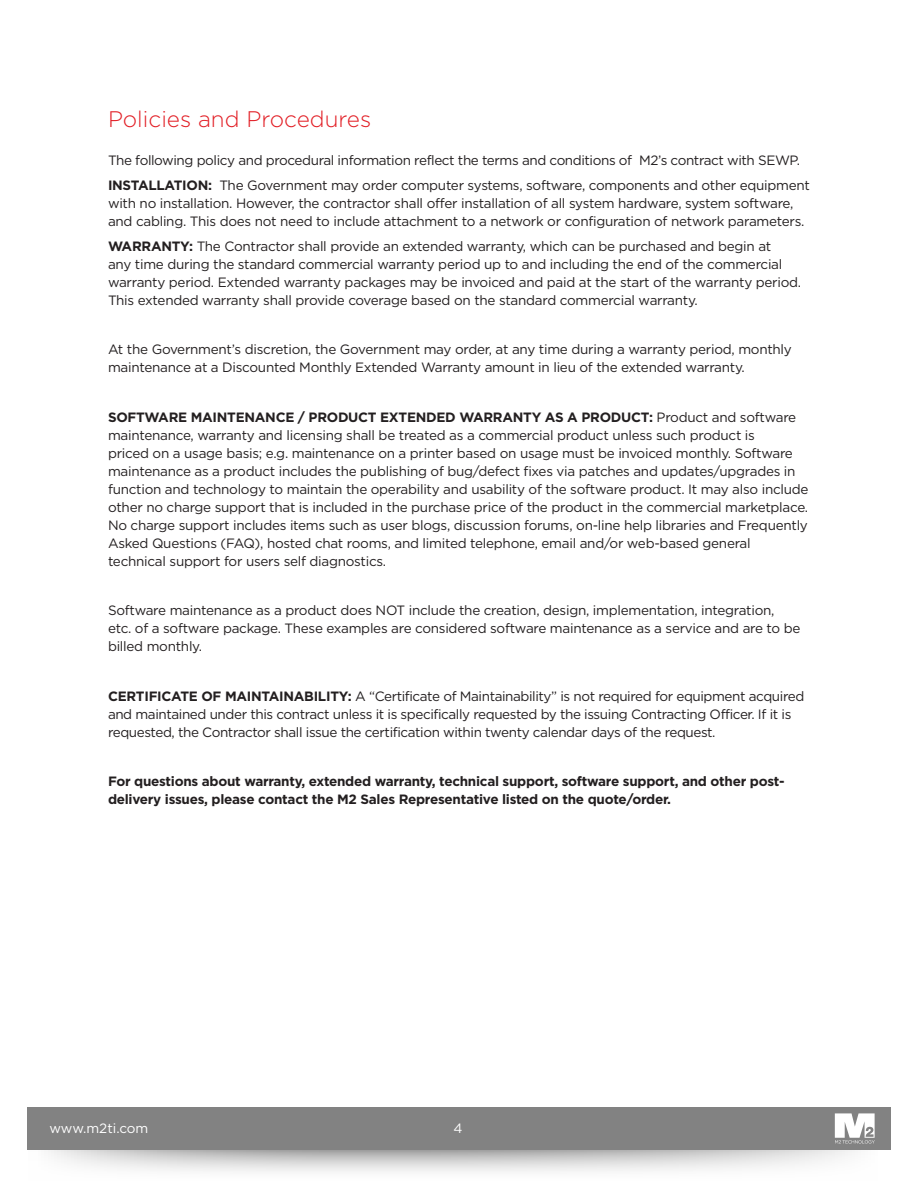
<style>
.page{position:relative;width:918px;height:1188px;background:#fff}
.page>*{position:absolute;margin:0;border:0;box-sizing:border-box;transform-origin:0 0}
.t1{font:300 22.5px "Gotham HTF";color:#e21f26}
.t2{font:13.5px/18px "Gotham HTF";letter-spacing:-.02em;color:#231f20}
.t3{font:700 13.5px/18px "Gotham HTF";letter-spacing:-.02em;color:#231f20}
.t4{font:13.5px "Gotham HTF";color:#fff}
.s1{font-weight:700}
</style>
<div class="page">
<svg style="left:48px;top:1150px;width:807px;height:22px"></svg>
<div style="left:27px;top:1107px;width:864px;height:43px;background:#828282"></div>
<svg style="left:835px;top:1113px;width:40px;height:31px"></svg>
<h1 class="t1" style="left:108px;top:107px;width:265px">Policies and Procedures</h1>
<p class="t2" style="left:108px;top:148px;width:704px;line-height:24.8px">The following policy and procedural information reflect the terms and conditions of M2’s contract with SEWP.<br><span class="s1">INSTALLATION:</span> The Government may order computer systems, software, components and other equipment</p>
<p class="t2" style="left:108px;top:194px;width:698px">with no installation. However, the contractor shall offer installation of all system hardware, system software, and cabling. This does not need to include attachment to a network or configuration of network parameters.</p>
<p class="t2" style="left:108px;top:237px;width:695px"><span class="s1">WARRANTY:</span> The Contractor shall provide an extended warranty, which can be purchased and begin at<br>any time during the standard commercial warranty period up to and including the end of the commercial warranty period. Extended warranty packages may be invoiced and paid at the start of the warranty period.<br>This extended warranty shall provide coverage based on the standard commercial warranty.</p>
<p class="t2" style="left:108px;top:340px;width:685px">At the Government’s discretion, the Government may order, at any time during a warranty period, monthly maintenance at a Discounted Monthly Extended Warranty amount in lieu of the extended warranty.</p>
<p class="t2" style="left:108px;top:408px;width:702px"><span class="s1">SOFTWARE MAINTENANCE / PRODUCT EXTENDED WARRANTY AS A PRODUCT:</span> Product and software maintenance, warranty and licensing shall be treated as a commercial product unless such product is<br>priced on a usage basis; e.g. maintenance on a printer based on usage must be invoiced monthly. Software maintenance as a product includes the publishing of bug/defect fixes via patches and updates/upgrades in function and technology to maintain the operability and usability of the software product. It may also include other no charge support that is included in the purchase price of the product in the commercial marketplace.<br>No charge support includes items such as user blogs, discussion forums, on-line help libraries and Frequently Asked Questions (FAQ), hosted chat rooms, and limited telephone, email and/or web-based general technical support for users self diagnostics.</p>
<p class="t2" style="left:108px;top:601px;width:694px">Software maintenance as a product does NOT include the creation, design, implementation, integration, etc. of a software package. These examples are considered software maintenance as a service and are to be billed monthly.</p>
<p class="t2" style="left:108px;top:687px;width:698px"><span class="s1">CERTIFICATE OF MAINTAINABILITY:</span> A “Certificate of Maintainability” is not required for equipment acquired and maintained under this contract unless it is specifically requested by the issuing Contracting Officer. If it is requested, the Contractor shall issue the certification within twenty calendar days of the request.</p>
<p class="t3" style="left:108px;top:772px;width:678px">For questions about warranty, extended warranty, technical support, software support, and other post&shy;delivery issues, please contact the M2 Sales Representative listed on the quote/order.</p>
<p class="t4" style="left:50px;top:1121px;width:100px">www.m2ti.com</p>
<p class="t4" style="left:453px;top:1121px;width:11px">4</p>
</div>
